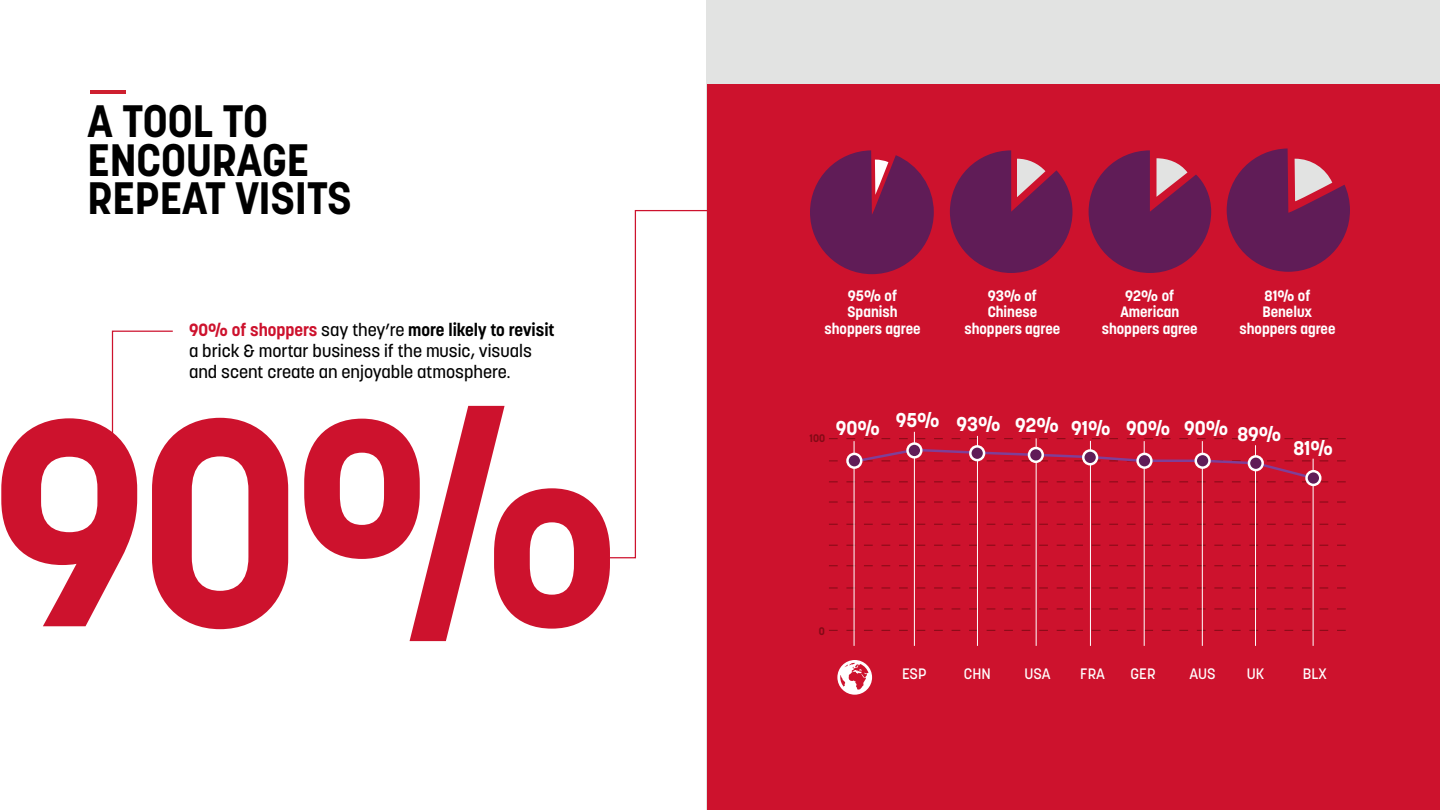
<style>
.page{position:relative;width:1440px;height:810px;background:#fff}
.page>*{position:absolute;margin:0;border:0;box-sizing:border-box;transform-origin:0 0}
.t1{font:700 290.38px "Korolev";color:#cd122d}
.t2{font:700 45px/38.8px "Korolev";color:#000}
.t3{font:700 19.88px "Korolev";color:#fff}
.t4{font:500 17.5px/21.2px "Korolev";color:#000}
.t5{font:700 15px/16.2px "Korolev";color:#fff;text-align:center}
.t6{font:500 15px "Korolev";color:#fff}
.t7{font:700 10.88px "Korolev";color:#830a16}
.s1{font-weight:700;color:#cd122d}
.s2{font-weight:700}
</style>
<div class="page">
<div style="left:707px;top:0;width:733px;height:810px;background:#e2e3e2"></div>
<div style="left:707px;top:85px;width:733px;height:725px;background:#cd122d"></div>
<svg style="left:580px;top:209px;width:127px;height:350px"></svg>
<hr style="left:90px;top:90px;width:36px;height:4px;background:#ce202f">
<svg style="left:111px;top:330px;width:62px;height:149px"></svg>
<svg style="left:837px;top:660px;width:35px;height:35px"></svg>
<svg style="left:810px;top:150px;width:124px;height:124px"></svg>
<svg style="left:1227px;top:148px;width:123px;height:124px"></svg>
<svg style="left:950px;top:150px;width:123px;height:123px"></svg>
<svg style="left:1089px;top:150px;width:122px;height:123px"></svg>
<svg style="left:829px;top:438px;width:517px;height:1px"></svg>
<svg style="left:829px;top:447px;width:517px;height:35px"></svg>
<svg style="left:829px;top:565px;width:517px;height:1px"></svg>
<svg style="left:829px;top:588px;width:517px;height:1px"></svg>
<svg style="left:829px;top:609px;width:517px;height:1px"></svg>
<svg style="left:829px;top:630px;width:517px;height:1px"></svg>
<svg style="left:829px;top:502px;width:517px;height:1px"></svg>
<svg style="left:829px;top:524px;width:517px;height:1px"></svg>
<svg style="left:829px;top:545px;width:517px;height:1px"></svg>
<hr style="left:977px;top:436px;width:1px;height:210px;background:#fff">
<hr style="left:854px;top:441px;width:1px;height:205px;background:#fff">
<hr style="left:914px;top:432px;width:1px;height:214px;background:#fff">
<svg style="left:847px;top:454px;width:14px;height:14px"></svg>
<div style="left:846px;top:453px;width:16px;height:16px;border:2px solid #fff;border-radius:50%"></div>
<hr style="left:1144px;top:441px;width:1px;height:205px;background:#fff">
<svg style="left:1138px;top:454px;width:13px;height:14px"></svg>
<div style="left:1136px;top:453px;width:17px;height:16px;border:2px solid #fff;border-radius:50%"></div>
<hr style="left:1202px;top:441px;width:1px;height:205px;background:#fff">
<svg style="left:1196px;top:454px;width:13px;height:14px"></svg>
<div style="left:1195px;top:453px;width:16px;height:16px;border:2px solid #fff;border-radius:50%"></div>
<hr style="left:1255px;top:445px;width:1px;height:201px;background:#fff">
<svg style="left:1249px;top:456px;width:14px;height:14px"></svg>
<div style="left:1248px;top:455px;width:16px;height:16px;border:2px solid #fff;border-radius:50%"></div>
<hr style="left:1313px;top:459px;width:1px;height:187px;background:#fff">
<svg style="left:1307px;top:471px;width:13px;height:14px"></svg>
<div style="left:1305px;top:470px;width:17px;height:16px;border:2px solid #fff;border-radius:50%"></div>
<svg style="left:908px;top:444px;width:13px;height:13px"></svg>
<div style="left:906px;top:442px;width:17px;height:17px;border:2px solid #fff;border-radius:50%"></div>
<svg style="left:970px;top:446px;width:14px;height:14px"></svg>
<div style="left:969px;top:445px;width:16px;height:16px;border:2px solid #fff;border-radius:50%"></div>
<hr style="left:1036px;top:438px;width:1px;height:208px;background:#fff">
<svg style="left:1029px;top:448px;width:14px;height:14px"></svg>
<div style="left:1028px;top:447px;width:16px;height:16px;border:2px solid #fff;border-radius:50%"></div>
<hr style="left:1090px;top:441px;width:1px;height:205px;background:#fff">
<svg style="left:1083px;top:451px;width:14px;height:13px"></svg>
<div style="left:1082px;top:449px;width:16px;height:16px;border:2px solid #fff;border-radius:50%"></div>
<h2 class="t2" style="left:88px;top:102px;width:266px">A TOOL TO<br>ENCOURAGE<br>REPEAT VISITS</h2>
<p class="t4" style="left:189px;top:319px;width:367px"><span class="s1">90% of shoppers</span> say they’re <span class="s2">more likely to revisit </span>a brick &amp; mortar business if the music, visuals and scent create an enjoyable atmosphere.</p>
<h1 class="t1" style="left:-8px;top:341px;width:635px">90%</h1>
<p class="t5" style="left:825px;top:288px;width:97px">95% of<br>Spanish shoppers agree</p>
<p class="t5" style="left:964px;top:288px;width:97px">93% of<br>Chinese shoppers agree</p>
<p class="t5" style="left:1102px;top:288px;width:97px">92% of<br>American shoppers agree</p>
<p class="t5" style="left:1240px;top:288px;width:97px">81% of<br>Benelux shoppers agree</p>
<p class="t3" style="left:810px;top:411px;width:193px"><sub>100</sub> 90% 95% 93%</p>
<p class="t3" style="left:1126px;top:415px;width:157px">90% 90% 89%</p>
<p class="t3" style="left:1015px;top:414px;width:97px">92% 91%</p>
<p class="t3" style="left:1293px;top:435px;width:41px">81%</p>
<p class="t7" style="left:819px;top:624px;width:8px">0</p>
<p class="t6" style="left:902px;top:664px;width:26px">ESP</p>
<p class="t6" style="left:964px;top:664px;width:28px">CHN</p>
<p class="t6" style="left:1025px;top:664px;width:27px">USA</p>
<p class="t6" style="left:1080px;top:664px;width:26px">FRA</p>
<p class="t6" style="left:1131px;top:664px;width:26px">GER</p>
<p class="t6" style="left:1189px;top:664px;width:28px">AUS</p>
<p class="t6" style="left:1247px;top:664px;width:19px">UK</p>
<p class="t6" style="left:1303px;top:664px;width:25px">BLX</p>
</div>
